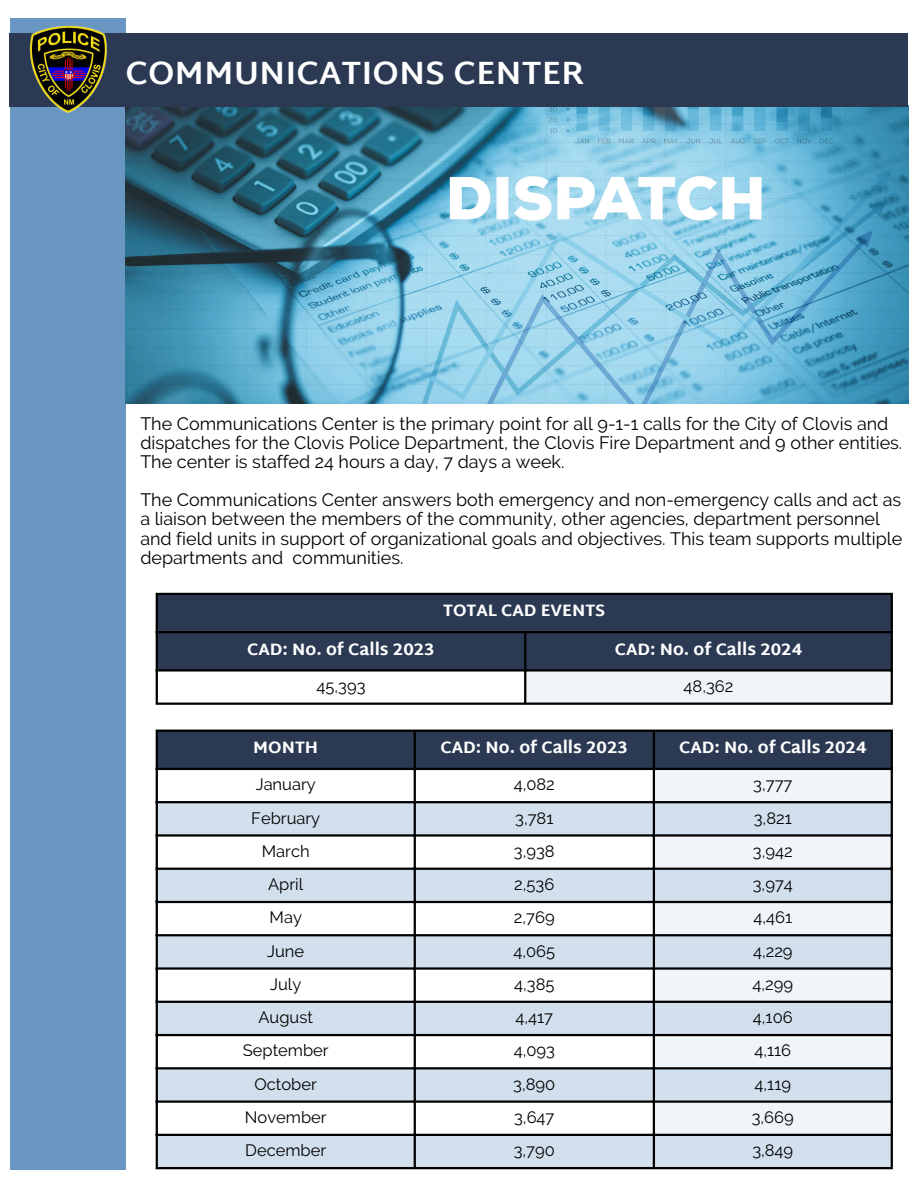
<style>
.page{position:relative;width:918px;height:1188px;background:#fff}
.page>*{position:absolute;margin:0;border:0;box-sizing:border-box;transform-origin:0 0}
.t1{font:700 33px "Martel Sans";color:#fff}
.t2{font:18px/19.2px "Raleway";color:#000}
.t3{font:16.5px "Raleway";color:#000}
.t4{font:800 16.5px "Martel Sans";color:#fff}
</style>
<div class="page">
<div style="left:10px;top:18px;width:115px;height:1151px;background:#6a96c2"></div>
<img style="left:125px;top:107px;width:783px;height:297px">
<div style="left:10px;top:33px;width:898px;height:74px;background:#2b3953"></div>
<img style="left:29px;top:26px;width:78px;height:87px">
<div style="left:158px;top:595px;width:733px;height:74px;background:#2b3953"></div>
<div style="left:525px;top:670px;width:367px;height:34px;background:#f0f5f9"></div>
<hr style="left:156px;top:595px;width:2px;height:108px;background:#000">
<hr style="left:524px;top:633px;width:2px;height:70px;background:#000">
<hr style="left:891px;top:595px;width:2px;height:108px;background:#000">
<hr style="left:156px;top:593px;width:737px;height:2px;background:#000">
<hr style="left:156px;top:631px;width:737px;height:2px;background:#000">
<hr style="left:156px;top:669px;width:737px;height:3px;background:#000">
<hr style="left:156px;top:703px;width:737px;height:2px;background:#000">
<div style="left:158px;top:732px;width:733px;height:36px;background:#2b3953"></div>
<div style="left:655px;top:770px;width:236px;height:31px;background:#f0f5f9"></div>
<svg style="left:158px;top:803px;width:733px;height:364px;fill:#d2e0ed"></svg>
<hr style="left:156px;top:732px;width:2px;height:435px;background:#000">
<hr style="left:414px;top:732px;width:2px;height:435px;background:#000">
<hr style="left:653px;top:732px;width:2px;height:435px;background:#000">
<hr style="left:891px;top:732px;width:2px;height:435px;background:#000">
<hr style="left:156px;top:730px;width:737px;height:2px;background:#000">
<hr style="left:156px;top:768px;width:737px;height:2px;background:#000">
<hr style="left:156px;top:801px;width:737px;height:2px;background:#000">
<hr style="left:156px;top:834px;width:737px;height:3px;background:#000">
<hr style="left:156px;top:868px;width:737px;height:2px;background:#000">
<hr style="left:156px;top:901px;width:737px;height:2px;background:#000">
<hr style="left:156px;top:934px;width:737px;height:2px;background:#000">
<hr style="left:156px;top:967px;width:737px;height:3px;background:#000">
<hr style="left:156px;top:1001px;width:737px;height:2px;background:#000">
<hr style="left:156px;top:1034px;width:737px;height:2px;background:#000">
<hr style="left:156px;top:1067px;width:737px;height:2px;background:#000">
<hr style="left:156px;top:1100px;width:737px;height:3px;background:#000">
<hr style="left:156px;top:1134px;width:737px;height:2px;background:#000">
<hr style="left:156px;top:1167px;width:737px;height:2px;background:#000">
<p class="t1" style="left:125px;top:54px;width:461px">COMMUNICATIONS CENTER</p>
<h1 class="t2" style="left:140px;top:414px;width:764px">The Communications Center is the primary point for all 9-1-1 calls for the City of Clovis and dispatches for the Clovis Police Department, the Clovis Fire Department and 9 other entities.<br>The center is staffed 24 hours a day, 7 days a week.</h1>
<p class="t2" style="left:140px;top:490px;width:763px">The Communications Center answers both emergency and non-emergency calls and act as a liaison between the members of the community, other agencies, department personnel and field units in support of organizational goals and objectives. This team supports multiple departments and communities.</p>
<p class="t4" style="left:443px;top:601px;width:164px">TOTAL CAD EVENTS</p>
<p class="t4" style="left:247px;top:639px;width:189px">CAD: No. of Calls 2023</p>
<p class="t4" style="left:615px;top:639px;width:189px">CAD: No. of Calls 2024</p>
<p class="t3" style="left:317px;top:676px;width:50px">45,393</p>
<p class="t3" style="left:684px;top:676px;width:51px">48,362</p>
<p class="t4" style="left:253px;top:738px;width:66px">MONTH</p>
<p class="t4" style="left:441px;top:738px;width:189px">CAD: No. of Calls 2023</p>
<p class="t4" style="left:679px;top:738px;width:189px">CAD: No. of Calls 2024</p>
<p class="t3" style="left:256px;top:775px;width:62px">January</p>
<p class="t3" style="left:514px;top:775px;width:43px">4,082</p>
<p class="t3" style="left:753px;top:775px;width:40px">3,777</p>
<p class="t3" style="left:251px;top:808px;width:70px">February</p>
<p class="t3" style="left:515px;top:808px;width:40px">3,781</p>
<p class="t3" style="left:754px;top:808px;width:39px">3,821</p>
<p class="t3" style="left:262px;top:841px;width:49px">March</p>
<p class="t3" style="left:514px;top:841px;width:42px">3,938</p>
<p class="t3" style="left:753px;top:841px;width:41px">3,942</p>
<p class="t3" style="left:268px;top:875px;width:37px">April</p>
<p class="t3" style="left:514px;top:875px;width:42px">2,536</p>
<p class="t3" style="left:753px;top:875px;width:42px">3,974</p>
<p class="t3" style="left:270px;top:908px;width:34px">May</p>
<p class="t3" style="left:514px;top:908px;width:42px">2,769</p>
<p class="t3" style="left:753px;top:908px;width:40px">4,461</p>
<p class="t3" style="left:267px;top:941px;width:39px">June</p>
<p class="t3" style="left:513px;top:941px;width:43px">4,065</p>
<p class="t3" style="left:753px;top:941px;width:41px">4,229</p>
<p class="t3" style="left:270px;top:974px;width:33px">July</p>
<p class="t3" style="left:514px;top:974px;width:42px">4,385</p>
<p class="t3" style="left:753px;top:974px;width:42px">4,299</p>
<p class="t3" style="left:259px;top:1008px;width:56px">August</p>
<p class="t3" style="left:516px;top:1008px;width:39px">4,417</p>
<p class="t3" style="left:753px;top:1008px;width:41px">4,106</p>
<p class="t3" style="left:243px;top:1041px;width:87px">September</p>
<p class="t3" style="left:514px;top:1041px;width:43px">4,093</p>
<p class="t3" style="left:754px;top:1041px;width:38px">4,116</p>
<p class="t3" style="left:255px;top:1074px;width:64px">October</p>
<p class="t3" style="left:513px;top:1074px;width:44px">3,890</p>
<p class="t3" style="left:755px;top:1074px;width:38px">4,119</p>
<p class="t3" style="left:245px;top:1107px;width:83px">November</p>
<p class="t3" style="left:514px;top:1107px;width:42px">3,647</p>
<p class="t3" style="left:752px;top:1107px;width:44px">3,669</p>
<p class="t3" style="left:245px;top:1141px;width:82px">December</p>
<p class="t3" style="left:514px;top:1141px;width:43px">3,790</p>
<p class="t3" style="left:752px;top:1141px;width:42px">3,849</p>
</div>
